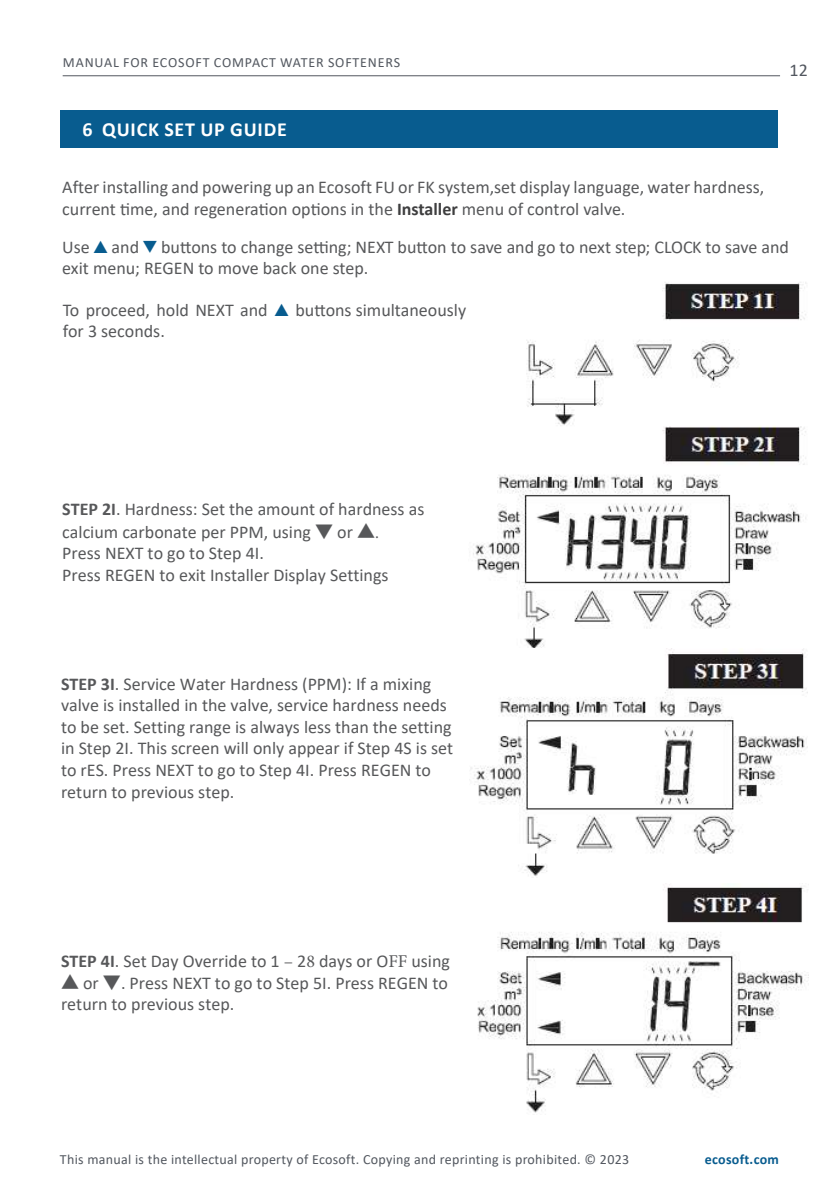
<style>
.page{position:relative;width:840px;height:1191px;background:#fff}
.page>*{position:absolute;margin:0;border:0;box-sizing:border-box;transform-origin:0 0}
.t1{font:700 20px "Calibri";letter-spacing:.04em;color:#fff}
.t2{font:18px/21.6px "Calibri";color:#57585a}
.t3{font:18px "Calibri";color:#52575f}
.t4{font:14px "Calibri";letter-spacing:.02em;color:#52575f}
.t5{font:14px "Calibri";letter-spacing:.06em;color:#52575f}
.t6{font:700 14px "Calibri";letter-spacing:.02em;color:#085c8f}
.s1{font-weight:700;color:#3e3e3f}
.s2{font-family:"Cambria Math";color:#085c8f}
.s3{font-weight:700}
.s4{font-family:"Koz Min Pr 6 N"}
.s5{font-family:"Minion Pro"}
</style>
<div class="page">
<hr style="left:63px;top:75px;width:716px;height:1px;background:#52575f">
<div style="left:60px;top:111px;width:716px;height:37px;background:#085c8f"></div>
<img style="left:473px;top:282px;width:334px;height:366px">
<img style="left:470px;top:648px;width:337px;height:228px">
<img style="left:477px;top:886px;width:329px;height:227px">
<p class="t5" style="left:63px;top:53px;width:338px">MANUAL FOR ECOSOFT COMPACT WATER SOFTENERS</p>
<p class="t1" style="left:83px;top:115px;width:206px">6 QUICK SET UP GUIDE</p>
<p class="t3" style="left:789px;top:58px;width:20px">12</p>
<p class="t2" style="left:62px;top:176px;width:703px">After installing and powering up an Ecosoft FU or FK system,set display language, water hardness, current time, and regeneration options in the <span class="s1">Installer</span> menu of control valve.</p>
<p class="t2" style="left:62px;top:237px;width:727px;line-height:20.6px">Use <span class="s2">▲</span> and <span class="s2">▼</span> buttons to change setting; NEXT button to save and go to next step; CLOCK to save and exit menu; REGEN to move back one step.</p>
<p class="t2" style="left:63px;top:300px;width:405px;line-height:20.6px">To proceed, hold NEXT and <span class="s2">▲</span> buttons simultaneously for 3 seconds.</p>
<p class="t2" style="left:62px;top:497px;width:363px;line-height:23.4px"><span class="s3">STEP 2</span><span class="s3">I</span>. Hardness: Set the amount of hardness as calcium carbonate per PPM, using <span class="s4">▼</span> or <span class="s4">▲.</span></p>
<p class="t2" style="left:62px;top:541px;width:327px">Press NEXT to go to Step 4I.<br>Press REGEN to exit Installer Display Settings</p>
<p class="t2" style="left:61px;top:672px;width:393px"><span class="s3">STEP 3</span><span class="s3">I</span>. Service Water Hardness (PPM): If a mixing valve is installed in the valve, service hardness needs to be set. Setting range is always less than the setting in Step 2I. This screen will only appear if Step 4S is set to rES. Press NEXT to go to Step 4I. Press REGEN to return to previous step.</p>
<p class="t2" style="left:61px;top:949px;width:390px"><span class="s3">STEP 4</span><span class="s3">I</span>. Set Day Override to 1 <span class="s5">–</span> 2<span class="s5">8</span> days or O<span class="s5">FF</span> using</p>
<p class="t2" style="left:61px;top:972px;width:388px"><span class="s4">▲</span> or <span class="s4">▼</span>. Press NEXT to go to Step 5I. Press REGEN to return to previous step.</p>
<p class="t4" style="left:60px;top:1149px;width:570px">This manual is the intellectual property of Ecosoft. Copying and reprinting is prohibited. © 2023</p>
<p class="t6" style="left:704px;top:1149px;width:76px">ecosoft.com</p>
</div>
